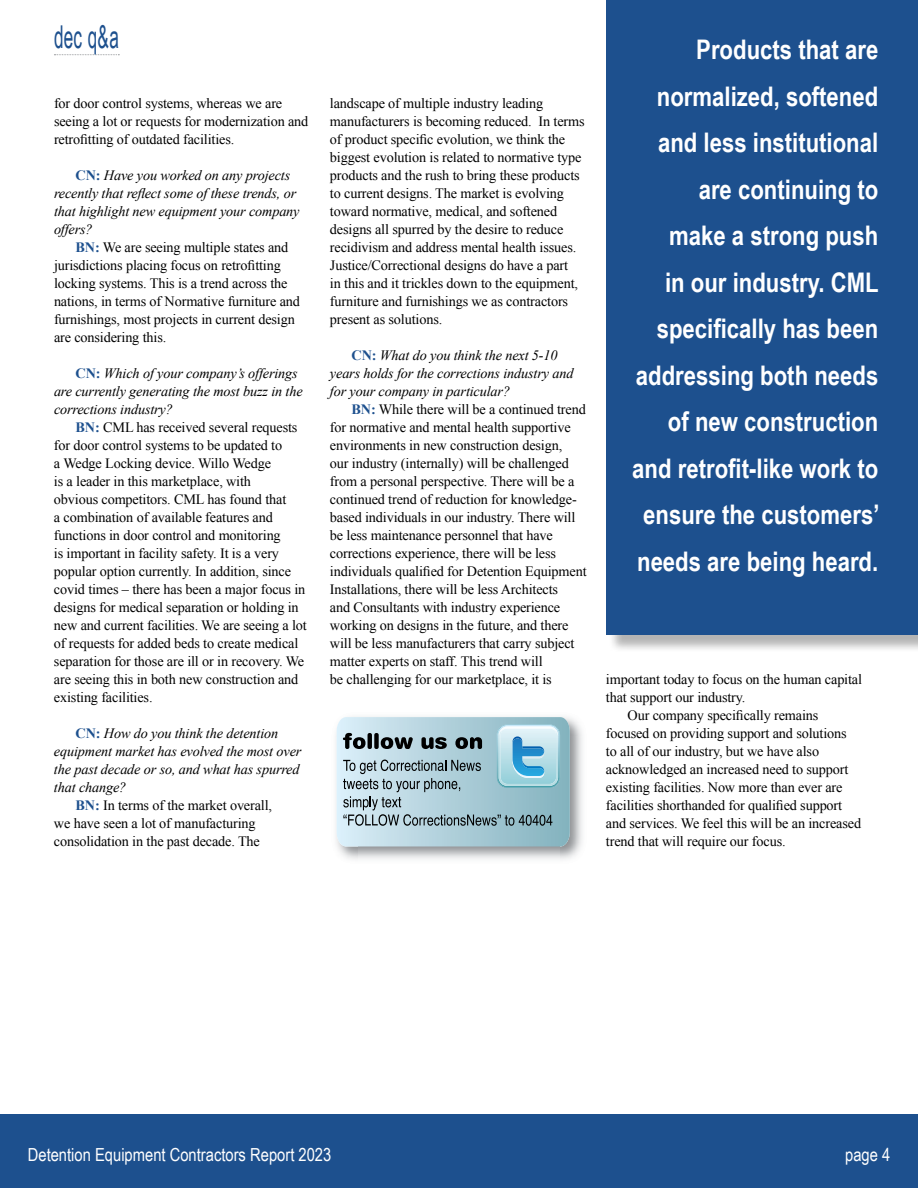
<style>
.page{position:relative;width:918px;height:1188px;background:#fff}
.page>*{position:absolute;margin:0;border:0;box-sizing:border-box;transform-origin:0 0}
.t1{font:31.5px "Arial Narrow";color:#1d508e;scale:.67 1}
.t2{font:700 27px/46.5px "Arial Narrow";color:#fff;text-align:right}
.t3{font:18px "Arial Narrow";color:#fff}
.t4{font:14.25px/18px "Times New Roman";letter-spacing:-.01em;color:#000}
.t5{font:italic 14.25px/18px "Times New Roman";letter-spacing:-.01em;color:#000}
.s1{font-weight:700;font-style:normal;color:#1d508e}
.s2{font-weight:700;color:#1d508e}
</style>
<div class="page">
<div style="left:0;top:1115px;width:918px;height:73px;background:#1d508e"></div>
<svg style="left:54px;top:54px;width:65px;height:1px"></svg>
<div style="left:608px;top:0;width:310px;height:653px;background:#000;opacity:.3"></div>
<div style="left:606px;top:0;width:312px;height:634px;background:#1d508e"></div>
<img style="left:336px;top:718px;width:246px;height:18px">
<img style="left:336px;top:736px;width:22px;height:124px">
<img style="left:560px;top:736px;width:23px;height:124px">
<svg style="left:337px;top:717px;width:233px;height:129px;background:#9ebdc8"></svg>
<h1 class="t1" style="left:54px;top:13px;width:99px">dec q&amp;a</h1>
<p class="t4" style="left:54px;top:94px;width:256px">for door control systems, whereas we are seeing a lot or requests for modernization and retrofitting of outdated facilities.</p>
<p class="t5" style="left:54px;top:166px;width:247px;text-indent:22px"><span class="s1">CN:</span> Have you worked on any projects recently that reflect some of these trends, or that highlight new equipment your company offers?</p>
<p class="t4" style="left:54px;top:238px;width:247px;text-indent:22px"><span class="s2">BN:</span> We are seeing multiple states and jurisdictions placing focus on retrofitting locking systems. This is a trend across the nations, in terms of Normative furniture and furnishings, most projects in current design are considering this.</p>
<p class="t5" style="left:54px;top:364px;width:250px;text-indent:22px"><span class="s1">CN:</span> Which of your company’s offerings are currently generating the most buzz in the corrections industry?</p>
<p class="t4" style="left:54px;top:418px;width:254px;text-indent:22px"><span class="s2">BN:</span> CML has received several requests for door control systems to be updated to<br>a Wedge Locking device. Willo Wedge<br>is a leader in this marketplace, with<br>obvious competitors. CML has found that<br>a combination of available features and functions in door control and monitoring<br>is important in facility safety. It is a very popular option currently. In addition, since covid times – there has been a major focus in designs for medical separation or holding in new and current facilities. We are seeing a lot of requests for added beds to create medical separation for those are ill or in recovery. We are seeing this in both new construction and existing facilities.</p>
<p class="t5" style="left:76px;top:724px;width:204px"><span class="s1">CN:</span> How do you think the detention</p>
<p class="t5" style="left:54px;top:742px;width:249px">equipment market has evolved the most over</p>
<p class="t5" style="left:54px;top:760px;width:247px">the past decade or so, and what has spurred</p>
<p class="t5" style="left:54px;top:778px;width:74px">that change?</p>
<p class="t4" style="left:76px;top:796px;width:198px"><span class="s2">BN:</span> In terms of the market overall,</p>
<p class="t4" style="left:54px;top:814px;width:203px">we have seen a lot of manufacturing</p>
<p class="t4" style="left:54px;top:832px;width:207px">consolidation in the past decade. The</p>
<p class="t4" style="left:330px;top:94px;width:256px">landscape of multiple industry leading manufacturers is becoming reduced. In terms of product specific evolution, we think the biggest evolution is related to normative type products and the rush to bring these products to current designs. The market is evolving toward normative, medical, and softened designs all spurred by the desire to reduce recidivism and address mental health issues.<br>Justice/Correctional designs do have a part<br>in this and it trickles down to the equipment, furniture and furnishings we as contractors present as solutions.</p>
<p class="t5" style="left:330px;top:346px;width:245px;text-indent:22px"><span class="s1">CN:</span> What do you think the next 5-10 years holds for the corrections industry and for your company in particular?</p>
<p class="t4" style="left:330px;top:400px;width:258px;text-indent:22px"><span class="s2">BN:</span> While there will be a continued trend for normative and mental health supportive environments in new construction design,<br>our industry (internally) will be challenged from a personal perspective. There will be a continued trend of reduction for knowledge&shy;based individuals in our industry. There will be less maintenance personnel that have corrections experience, there will be less individuals qualified for Detention Equipment Installations, there will be less Architects<br>and Consultants with industry experience working on designs in the future, and there will be less manufacturers that carry subject matter experts on staff. This trend will<br>be challenging for our marketplace, it is</p>
<p class="t2" style="left:632px;top:25px;width:249px">Products that are normalized, softened and less institutional are continuing to<br>make a strong push<br>in our industry. CML specifically has been addressing both needs of new construction and retrofit-like work to ensure the customers’ needs are being heard.</p>
<p class="t4" style="left:606px;top:670px;width:258px">important today to focus on the human capital</p>
<p class="t4" style="left:606px;top:688px;width:141px">that support our industry.</p>
<p class="t4" style="left:628px;top:706px;width:192px">Our company specifically remains</p>
<p class="t4" style="left:606px;top:724px;width:242px">focused on providing support and solutions</p>
<p class="t4" style="left:606px;top:742px;width:215px">to all of our industry, but we have also</p>
<p class="t4" style="left:606px;top:760px;width:244px">acknowledged an increased need to support</p>
<p class="t4" style="left:606px;top:778px;width:238px">existing facilities. Now more than ever are</p>
<p class="t4" style="left:606px;top:796px;width:238px">facilities shorthanded for qualified support</p>
<p class="t4" style="left:606px;top:814px;width:257px">and services. We feel this will be an increased</p>
<p class="t4" style="left:606px;top:832px;width:181px">trend that will require our focus.</p>
<p class="t3" style="left:28px;top:1142px;width:305px">Detention Equipment Contractors Report 2023</p>
<p class="t3" style="left:845px;top:1142px;width:47px">page 4</p>
</div>
